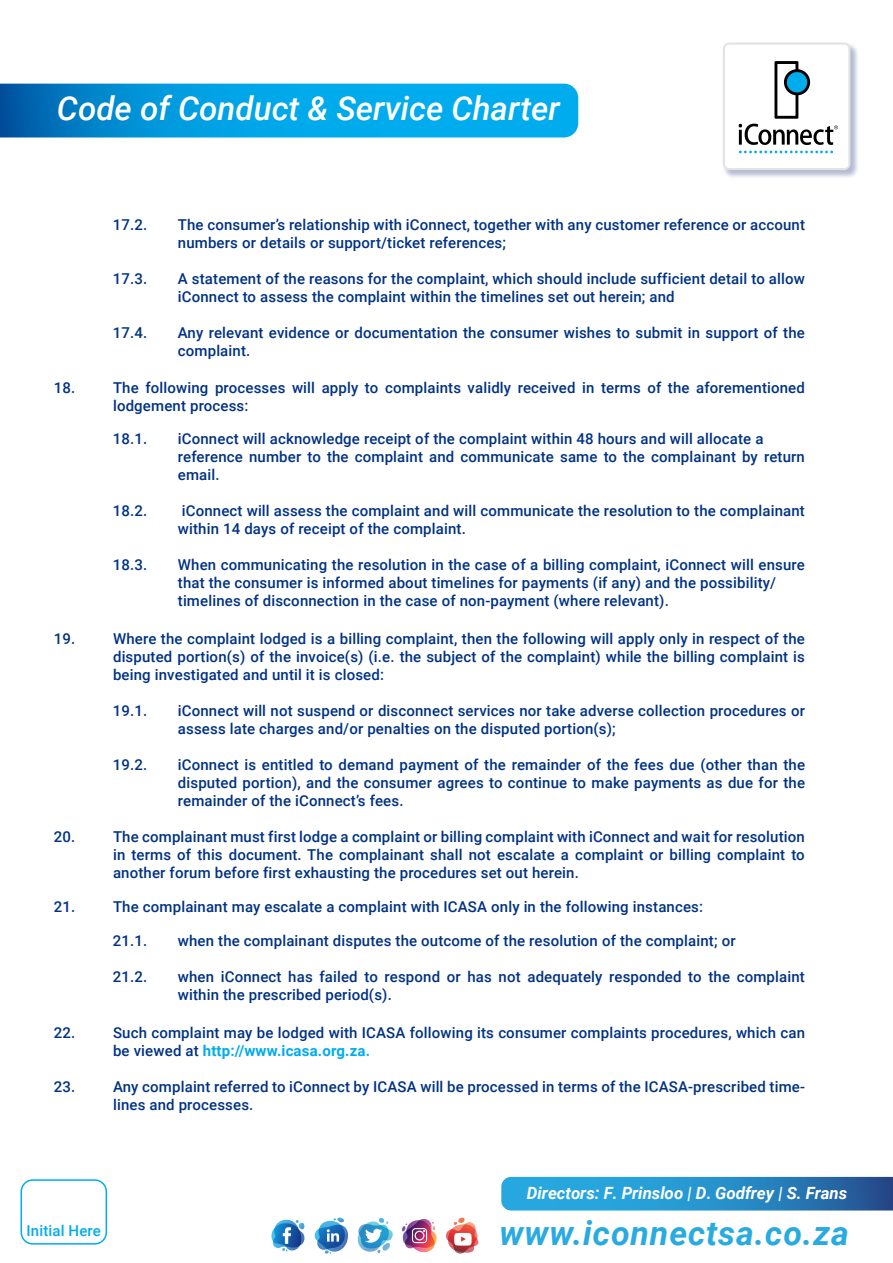
<style>
.page{position:relative;width:893px;height:1263px;background:#fff}
.page>*{position:absolute;margin:0;border:0;box-sizing:border-box;transform-origin:0 0}
.t1{font:italic 700 33.75px "Roboto";letter-spacing:.025em;color:#29aae1}
.t2{font:italic 500 33px "Roboto";color:#fff}
.t3{font:italic 700 16.95px "Roboto";letter-spacing:-.005em;color:#fff}
.t4{font:500 15px/18px "Roboto";letter-spacing:.01em;color:#003283}
.t5{font:500 15px "Roboto";letter-spacing:.01em;color:#00adee}
.s1{font-weight:700;color:#00aced}
</style>
<div class="page">
<svg style="left:0;top:84px;width:578px;height:53px;background:#009bde"></svg>
<img style="left:724px;top:42px;width:134px;height:135px">
<svg style="left:723px;top:43px;width:127px;height:127px"></svg>
<svg style="left:402px;top:1219px;width:35px;height:33px"></svg>
<svg style="left:358px;top:1218px;width:35px;height:35px"></svg>
<svg style="left:446px;top:1217px;width:33px;height:37px"></svg>
<svg style="left:271px;top:1220px;width:33px;height:32px"></svg>
<svg style="left:315px;top:1217px;width:33px;height:37px"></svg>
<svg style="left:501px;top:1177px;width:392px;height:33px;background:#278bc5"></svg>
<div style="left:21px;top:1179px;width:86px;height:65px;border:2px solid #00adee;border-radius:11px"></div>
<h2 class="t2" style="left:57px;top:85px;width:504px">Code of Conduct &amp; Service Charter</h2>
<p class="t4" style="left:113px;top:215px;width:36px">17.2.</p>
<p class="t4" style="left:113px;top:269px;width:36px">17.3.</p>
<p class="t4" style="left:113px;top:323px;width:36px">17.4.</p>
<p class="t4" style="left:178px;top:215px;width:629px">The consumer’s relationship with iConnect, together with any customer reference or account numbers or details or support/ticket references;</p>
<p class="t4" style="left:178px;top:269px;width:629px">A statement of the reasons for the complaint, which should include sufficient detail to allow iConnect to assess the complaint within the timelines set out herein; and</p>
<p class="t4" style="left:178px;top:323px;width:629px">Any relevant evidence or documentation the consumer wishes to submit in support of the complaint.</p>
<p class="t4" style="left:54px;top:378px;width:23px">18.</p>
<p class="t4" style="left:113px;top:378px;width:693px">The following processes will apply to complaints validly received in terms of the aforementioned lodgement process:</p>
<p class="t4" style="left:113px;top:429px;width:36px">18.1.</p>
<p class="t4" style="left:113px;top:501px;width:36px">18.2.</p>
<p class="t4" style="left:113px;top:555px;width:36px">18.3.</p>
<p class="t4" style="left:178px;top:429px;width:629px">iConnect will acknowledge receipt of the complaint within 48 hours and will allocate a reference number to the complaint and communicate same to the complainant by return email.</p>
<p class="t4" style="left:178px;top:501px;width:628px">iConnect will assess the complaint and will communicate the resolution to the complainant within 14 days of receipt of the complaint.</p>
<p class="t4" style="left:178px;top:555px;width:629px">When communicating the resolution in the case of a billing complaint, iConnect will ensure that the consumer is informed about timelines for payments (if any) and the possibility/ timelines of disconnection in the case of non-payment (where relevant).</p>
<p class="t4" style="left:54px;top:629px;width:23px">19.</p>
<p class="t4" style="left:113px;top:629px;width:693px;text-align:justify">Where the complaint lodged is a billing complaint, then the following will apply only in respect of the disputed portion(s) of the invoice(s) (i.e. the subject of the complaint) while the billing complaint is being investigated and until it is closed:</p>
<p class="t4" style="left:113px;top:701px;width:36px">19.1.</p>
<p class="t4" style="left:113px;top:755px;width:36px">19.2.</p>
<p class="t4" style="left:178px;top:701px;width:629px">iConnect will not suspend or disconnect services nor take adverse collection procedures or assess late charges and/or penalties on the disputed portion(s);</p>
<p class="t4" style="left:178px;top:755px;width:629px;text-align:justify">iConnect is entitled to demand payment of the remainder of the fees due (other than the disputed portion), and the consumer agrees to continue to make payments as due for the remainder of the iConnect’s fees.</p>
<p class="t4" style="left:54px;top:827px;width:23px">20.</p>
<p class="t4" style="left:113px;top:827px;width:693px;text-align:justify">The complainant must first lodge a complaint or billing complaint with iConnect and wait for resolution in terms of this document. The complainant shall not escalate a complaint or billing complaint to another forum before first exhausting the procedures set out herein.</p>
<p class="t4" style="left:54px;top:897px;width:23px">21.</p>
<p class="t4" style="left:113px;top:897px;width:592px">The complainant may escalate a complaint with ICASA only in the following instances:</p>
<p class="t4" style="left:54px;top:1023px;width:23px">22.</p>
<p class="t4" style="left:54px;top:1077px;width:23px">23.</p>
<p class="t4" style="left:113px;top:931px;width:36px">21.1.</p>
<p class="t4" style="left:113px;top:967px;width:36px">21.2.</p>
<p class="t4" style="left:178px;top:931px;width:559px">when the complainant disputes the outcome of the resolution of the complaint; or</p>
<p class="t4" style="left:178px;top:967px;width:629px">when iConnect has failed to respond or has not adequately responded to the complaint within the prescribed period(s).</p>
<p class="t4" style="left:113px;top:1023px;width:693px">Such complaint may be lodged with ICASA following its consumer complaints procedures, which can be viewed at <span class="s1">http://www.icasa.org.za.</span></p>
<p class="t4" style="left:113px;top:1077px;width:693px">Any complaint referred to iConnect by ICASA will be processed in terms of the ICASA-prescribed time&shy;lines and processes.</p>
<p class="t5" style="left:26px;top:1220px;width:76px">Initial Here</p>
<p class="t3" style="left:527px;top:1181px;width:322px">Directors: F. Prinsloo | D. Godfrey | S. Frans</p>
<h1 class="t1" style="left:499px;top:1210px;width:351px">www.iconnectsa.co.za</h1>
</div>
